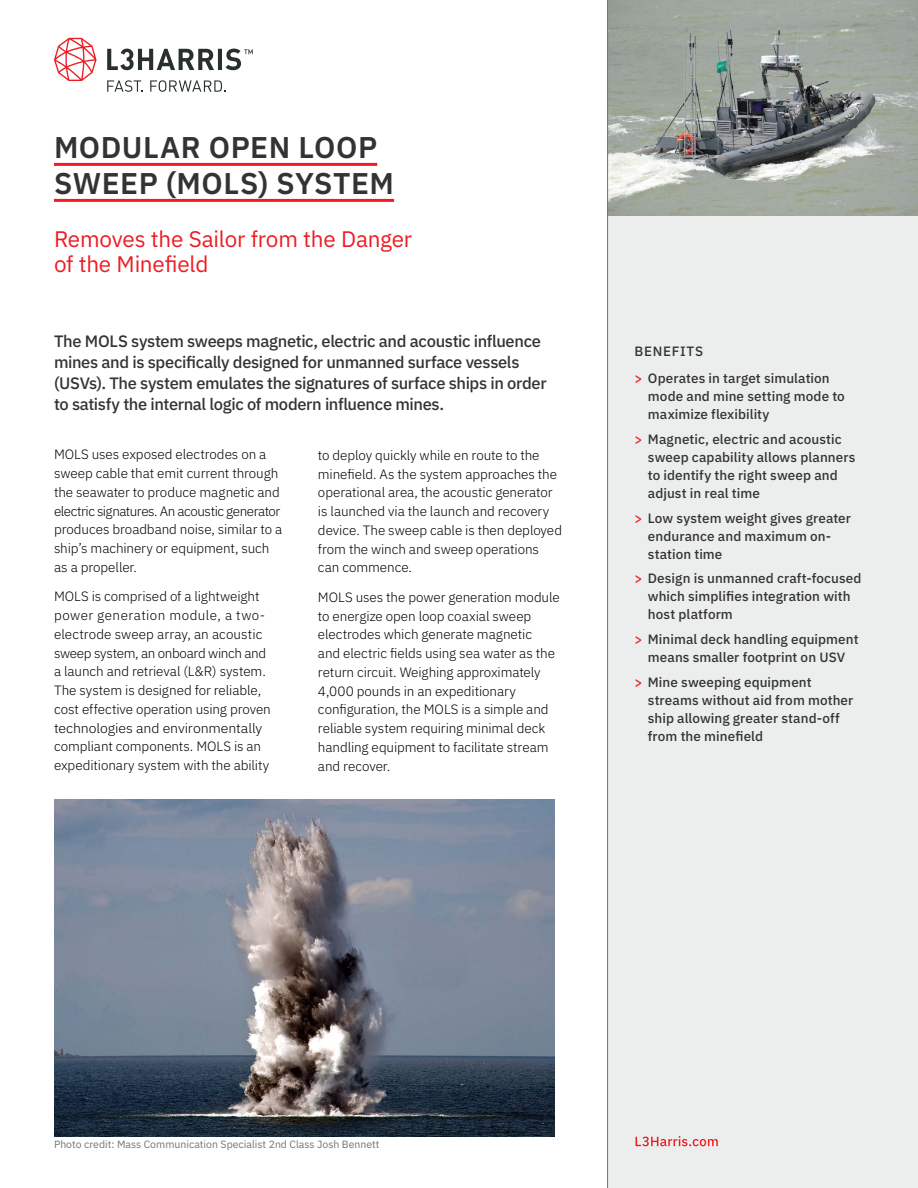
<style>
.page{position:relative;width:918px;height:1188px;background:#fff}
.page>*{position:absolute;margin:0;border:0;box-sizing:border-box;transform-origin:0 0}
.t1{font:600 30px/36px "IBM Plex Sans";letter-spacing:.015em;color:#333334}
.t2{font:22.5px/25.5px "IBM Plex Sans";letter-spacing:-.01em;color:#ed1d24}
.t3{font:500 16.5px/21px "IBM Plex Sans";letter-spacing:-.02em;color:#333334}
.t4{font:300 13.5px/18.8px "IBM Plex Sans";letter-spacing:-.005em;color:#000}
.t5{font:500 13.5px/18px "IBM Plex Sans";letter-spacing:.005em;color:#333334}
.t6{font:10.5px "IBM Plex Sans";color:#737474}
.s1{color:#ed1d24}
</style>
<div class="page">
<hr style="left:54px;top:163px;width:323px;height:3px;background:#ed1d24">
<hr style="left:54px;top:199px;width:340px;height:3px;background:#ed1d24">
<div style="left:608px;top:0;width:310px;height:1188px;background:#eceded"></div>
<svg style="left:636px;top:1136px;width:82px;height:10px"></svg>
<img style="left:54px;top:799px;width:500px;height:337px">
<img style="left:608px;top:0;width:310px;height:216px">
<hr style="left:607px;top:0;width:1px;height:1188px;background:#737474">
<svg style="left:54px;top:38px;width:43px;height:43px"></svg>
<svg style="left:107px;top:80px;width:36px;height:12px"></svg>
<svg style="left:150px;top:80px;width:75px;height:12px"></svg>
<svg style="left:107px;top:49px;width:146px;height:21px"></svg>
<h1 class="t1" style="left:54px;top:127px;width:342px">MODULAR OPEN LOOP<br>SWEEP (MOLS) SYSTEM</h1>
<h2 class="t2" style="left:54px;top:224px;width:360px">Removes the Sailor from the Danger of the Minefield</h2>
<p class="t3" style="left:54px;top:330px;width:494px">The MOLS system sweeps magnetic, electric and acoustic influence mines and is specifically designed for unmanned surface vessels (USVs). The system emulates the signatures of surface ships in order to satisfy the internal logic of modern influence mines.</p>
<p class="t4" style="left:318px;top:445px;width:246px">to deploy quickly while en route to the minefield. As the system approaches the operational area, the acoustic generator is launched via the launch and recovery device. The sweep cable is then deployed from the winch and sweep operations can commence.</p>
<p class="t4" style="left:318px;top:587px;width:243px">MOLS uses the power generation module to energize open loop coaxial sweep electrodes which generate magnetic<br>and electric fields using sea water as the return circuit. Weighing approximately 4,000 pounds in an expeditionary configuration, the MOLS is a simple and reliable system requiring minimal deck handling equipment to facilitate stream and recover.</p>
<p class="t4" style="left:54px;top:444px;width:230px">MOLS uses exposed electrodes on a sweep cable that emit current through the seawater to produce magnetic and electric signatures. An acoustic generator produces broadband noise, similar to a ship’s machinery or equipment, such as a propeller.</p>
<p class="t4" style="left:54px;top:586px;width:218px">MOLS is comprised of a lightweight power generation module, a two&shy;electrode sweep array, an acoustic sweep system, an onboard winch and a launch and retrieval (L&amp;R) system.<br>The system is designed for reliable, cost effective operation using proven technologies and environmentally compliant components. MOLS is an expeditionary system with the ability</p>
<p class="t5" style="left:634px;top:337px;width:197px;line-height:27px">BENEFITS<br><span class="s1">&gt;</span> Operates in target simulation</p>
<p class="t5" style="left:648px;top:386px;width:198px">mode and mine setting mode to maximize flexibility</p>
<p class="t5" style="left:648px;top:429px;width:209px;text-indent:-14px"><span class="s1">&gt;</span> Magnetic, electric and acoustic sweep capability allows planners to identify the right sweep and adjust in real time</p>
<p class="t5" style="left:648px;top:508px;width:205px;text-indent:-14px"><span class="s1">&gt;</span> Low system weight gives greater endurance and maximum on&shy;station time</p>
<p class="t5" style="left:648px;top:568px;width:215px;text-indent:-14px"><span class="s1">&gt;</span> Design is unmanned craft-focused which simplifies integration with host platform</p>
<p class="t5" style="left:634px;top:629px;width:226px;text-align:center"><span class="s1">&gt;</span> Minimal deck handling equipment means smaller footprint on USV</p>
<p class="t5" style="left:648px;top:672px;width:207px;text-indent:-14px"><span class="s1">&gt;</span> Mine sweeping equipment streams without aid from mother ship allowing greater stand-off from the minefield</p>
<p class="t6" style="left:54px;top:1136px;width:327px">Photo credit: Mass Communication Specialist 2nd Class Josh Bennett</p>
</div>
